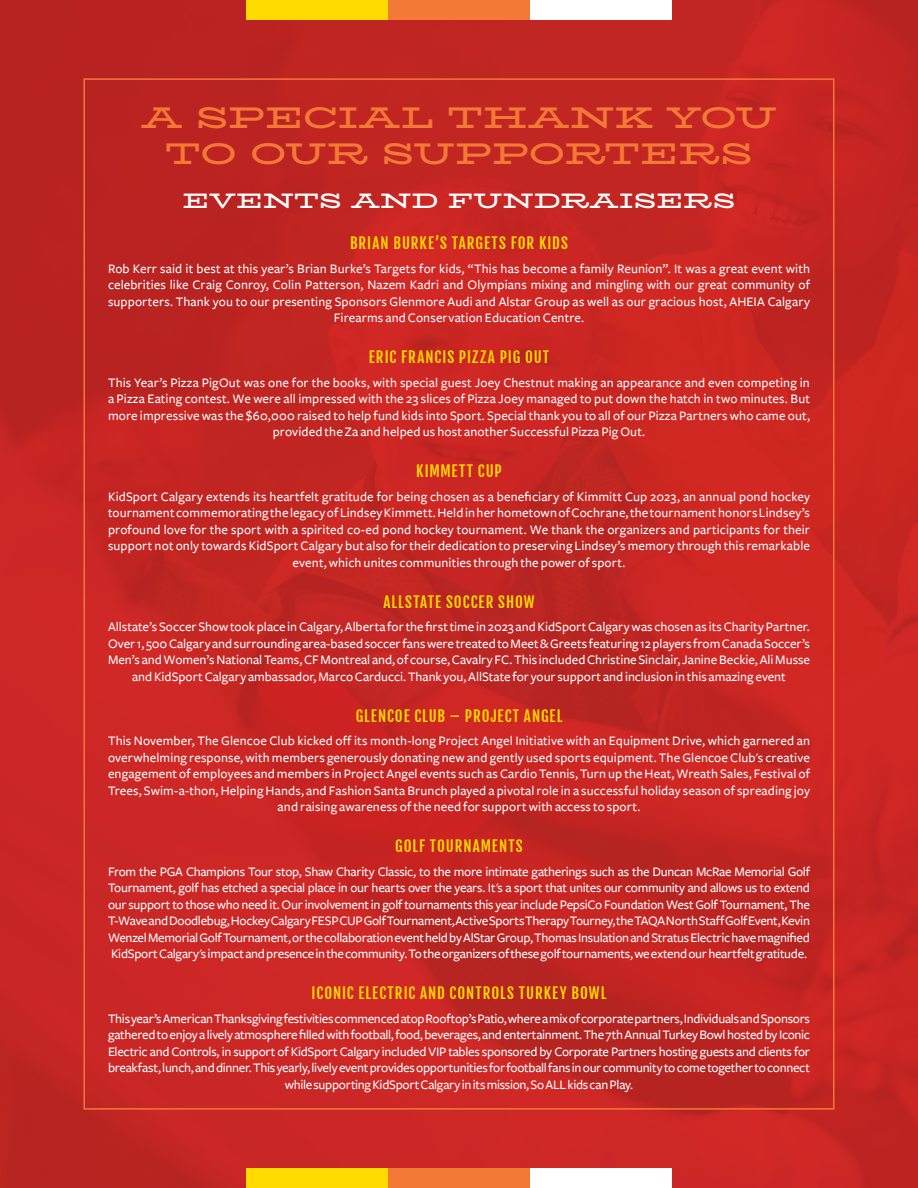
<style>
.page{position:relative;width:918px;height:1188px;background:#fff}
.page>*{position:absolute;margin:0;border:0;box-sizing:border-box;transform-origin:0 0}
.t1{font:700 30px/36px "Bio Rhyme Expanded";color:#f37937;text-align:center}
.t2{font:700 21px "Bio Rhyme Expanded";letter-spacing:.03em;color:#fff}
.t3{font:15px "Fjalla One";letter-spacing:.07em;color:#ffdb00}
.t4{font:500 13.5px/16.5px "Freight Sans";letter-spacing:.005em;color:#fff;text-align:center}
.t5{font:500 13.5px/16.5px "Freight Sans";letter-spacing:-.02em;color:#fff;text-align:center}
</style>
<div class="page">
<img style="left:0;top:0;width:918px;height:1188px">
<div style="left:246px;top:0;width:142px;height:19px;background:#ffdb00"></div>
<div style="left:388px;top:0;width:142px;height:19px;background:#f37937"></div>
<div style="left:530px;top:0;width:142px;height:19px;background:#fff"></div>
<div style="left:246px;top:1169px;width:142px;height:19px;background:#ffdb00"></div>
<div style="left:388px;top:1169px;width:142px;height:19px;background:#f37937"></div>
<div style="left:530px;top:1169px;width:142px;height:19px;background:#fff"></div>
<p class="t1" style="left:142px;top:99px;width:636px">A SPECIAL THANK YOU<br>TO OUR SUPPORTERS</p>
<p class="t2" style="left:183px;top:184px;width:554px">EVENTS AND FUNDRAISERS</p>
<p class="t3" style="left:350px;top:235px;width:219px">BRIAN BURKE’S TARGETS FOR KIDS</p>
<p class="t4" style="left:108px;top:260px;width:704px">Rob Kerr said it best at this year’s Brian Burke’s Targets for kids, “This has become a family Reunion”. It was a great event with celebrities like Craig Conroy, Colin Patterson, Nazem Kadri and Olympians mixing and mingling with our great community of supporters. Thank you to our presenting Sponsors Glenmore Audi and Alstar Group as well as our gracious host, AHEIA Calgary Firearms and Conservation Education Centre.</p>
<p class="t3" style="left:369px;top:349px;width:182px">ERIC FRANCIS PIZZA PIG OUT</p>
<p class="t4" style="left:108px;top:374px;width:704px">This Year’s Pizza PigOut was one for the books, with special guest Joey Chestnut making an appearance and even competing in a Pizza Eating contest. We were all impressed with the 23 slices of Pizza Joey managed to put down the hatch in two minutes. But more impressive was the $60,000 raised to help fund kids into Sport. Special thank you to all of our Pizza Partners who came out, provided the Za and helped us host another Successful Pizza Pig Out.</p>
<p class="t3" style="left:416px;top:463px;width:87px">KIMMETT CUP</p>
<p class="t4" style="left:108px;top:488px;width:704px">KidSport Calgary extends its heartfelt gratitude for being chosen as a beneficiary of Kimmitt Cup 2023, an annual pond hockey tournament commemorating the legacy of Lindsey Kimmett. Held in her hometown of Cochrane, the tournament honors Lindsey’s profound love for the sport with a spirited co-ed pond hockey tournament. We thank the organizers and participants for their support not only towards KidSport Calgary but also for their dedication to preserving Lindsey’s memory through this remarkable event, which unites communities through the power of sport.</p>
<p class="t3" style="left:383px;top:594px;width:153px">ALLSTATE SOCCER SHOW</p>
<p class="t4" style="left:108px;top:619px;width:704px">Allstate’s Soccer Show took place in Calgary, Alberta for the first time in 2023 and KidSport Calgary was chosen as its Charity Partner.<br>Over 1, 500 Calgary and surrounding area-based soccer fans were treated to Meet &amp; Greets featuring 12 players from Canada Soccer’s Men’s and Women’s National Teams, CF Montreal and, of course, Cavalry FC. This included Christine Sinclair, Janine Beckie, Ali Musse and KidSport Calgary ambassador, Marco Carducci. Thank you, AllState for your support and inclusion in this amazing event</p>
<p class="t3" style="left:356px;top:708px;width:208px">GLENCOE CLUB – PROJECT ANGEL</p>
<p class="t4" style="left:108px;top:733px;width:704px">This November, The Glencoe Club kicked off its month-long Project Angel Initiative with an Equipment Drive, which garnered an overwhelming response, with members generously donating new and gently used sports equipment. The Glencoe Club's creative engagement of employees and members in Project Angel events such as Cardio Tennis, Turn up the Heat, Wreath Sales, Festival of Trees, Swim-a-thon, Helping Hands, and Fashion Santa Brunch played a pivotal role in a successful holiday season of spreading joy and raising awareness of the need for support with access to sport.</p>
<p class="t3" style="left:395px;top:838px;width:129px">GOLF TOURNAMENTS</p>
<p class="t4" style="left:108px;top:863px;width:704px;text-align:justify">From the PGA Champions Tour stop, Shaw Charity Classic, to the more intimate gatherings such as the Duncan McRae Memorial Golf Tournament, golf has etched a special place in our hearts over the years. It's a sport that unites our community and allows us to extend our support to those who need it. Our involvement in golf tournaments this year include PepsiCo Foundation West Golf Tournament, The T-Wave and Doodlebug, Hockey Calgary FESP CUP Golf Tournament, Active Sports Therapy Tourney, the TAQA North Staff Golf Event, Kevin Wenzel Memorial Golf Tournament, or the collaboration event held by AlStar Group, Thomas Insulation and Stratus Electric have magnified KidSport Calgary's impact and presence in the community. To the organizers of these golf tournaments, we extend our heartfelt gratitude.</p>
<p class="t3" style="left:312px;top:985px;width:296px">ICONIC ELECTRIC AND CONTROLS TURKEY BOWL</p>
<p class="t5" style="left:108px;top:1010px;width:704px">This year’s American Thanksgiving festivities commenced atop Rooftop’s Patio, where a mix of corporate partners, Individuals and Sponsors gathered to enjoy a lively atmosphere filled with football, food, beverages, and entertainment. The 7th Annual Turkey Bowl hosted by Iconic Electric and Controls, in support of KidSport Calgary included VIP tables sponsored by Corporate Partners hosting guests and clients for breakfast, lunch, and dinner. This yearly, lively event provides opportunities for football fans in our community to come together to connect while supporting KidSport Calgary in its mission, So ALL kids can Play.</p>
</div>
